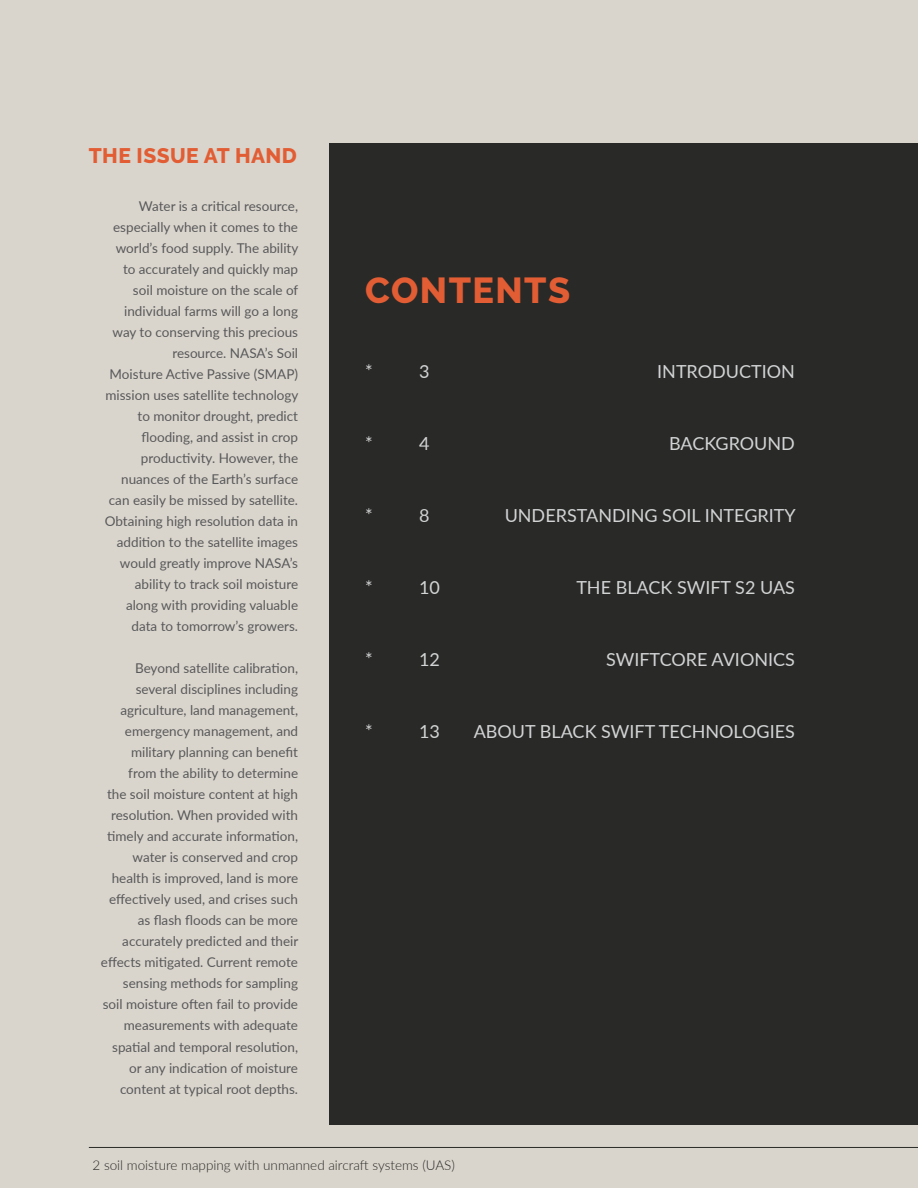
<style>
.page{position:relative;width:918px;height:1188px;background:#dad5cc}
.page>*{position:absolute;margin:0;border:0;box-sizing:border-box;transform-origin:0 0}
.t1{font:800 36px "Raleway";letter-spacing:.04em;color:#e25d34}
.t2{font:800 21px "Raleway";letter-spacing:.02em;color:#e25d34}
.t3{font:18px "Lato";color:#d1d3d4}
.t4{font:13.5px/21px "Lato";color:#58595b;text-align:right}
.t5{font:300 13.5px "Lato";color:#292927}
</style>
<div class="page">
<div style="left:330px;top:143px;width:588px;height:981px;background:#292927"></div>
<hr style="left:89px;top:1147px;width:829px;height:1px;background:#292927">
<h2 class="t2" style="left:89px;top:144px;width:210px">THE ISSUE AT HAND</h2>
<p class="t4" style="left:105px;top:195px;width:195px">Water is a critical resource, especially when it comes to the world’s food supply. The ability to accurately and quickly map soil moisture on the scale of individual farms will go a long way to conserving this precious resource. NASA’s Soil<br>Moisture Active Passive (SMAP) mission uses satellite technology to monitor drought, predict flooding, and assist in crop productivity. However, the nuances of the Earth’s surface can easily be missed by satellite.<br>Obtaining high resolution data in addition to the satellite images would greatly improve NASA’s ability to track soil moisture along with providing valuable data to tomorrow’s growers.</p>
<p class="t4" style="left:101px;top:657px;width:199px">Beyond satellite calibration, several disciplines including agriculture, land management, emergency management, and military planning can benefit from the ability to determine<br>the soil moisture content at high resolution. When provided with timely and accurate information, water is conserved and crop health is improved, land is more effectively used, and crises such as flash floods can be more accurately predicted and their effects mitigated. Current remote sensing methods for sampling soil moisture often fail to provide measurements with adequate spatial and temporal resolution, or any indication of moisture content at typical root depths.</p>
<h1 class="t1" style="left:365px;top:270px;width:207px">CONTENTS</h1>
<h3 class="t3" style="left:365px;top:359px;width:9px">*</h3>
<h3 class="t3" style="left:419px;top:359px;width:12px">3</h3>
<h3 class="t3" style="left:657px;top:359px;width:139px">INTRODUCTION</h3>
<h3 class="t3" style="left:365px;top:431px;width:9px">*</h3>
<h3 class="t3" style="left:419px;top:431px;width:12px">4</h3>
<h3 class="t3" style="left:669px;top:431px;width:127px">BACKGROUND</h3>
<h3 class="t3" style="left:365px;top:503px;width:9px">*</h3>
<h3 class="t3" style="left:419px;top:503px;width:12px">8</h3>
<h3 class="t3" style="left:505px;top:503px;width:292px">UNDERSTANDING SOIL INTEGRITY</h3>
<h3 class="t3" style="left:365px;top:575px;width:9px">*</h3>
<h3 class="t3" style="left:419px;top:575px;width:22px">10</h3>
<h3 class="t3" style="left:576px;top:575px;width:220px">THE BLACK SWIFT S2 UAS</h3>
<h3 class="t3" style="left:365px;top:647px;width:9px">*</h3>
<h3 class="t3" style="left:419px;top:647px;width:22px">12</h3>
<h3 class="t3" style="left:606px;top:647px;width:190px">SWIFTCORE AVIONICS</h3>
<h3 class="t3" style="left:365px;top:719px;width:9px">*</h3>
<h3 class="t3" style="left:419px;top:719px;width:22px">13</h3>
<h3 class="t3" style="left:474px;top:719px;width:323px">ABOUT BLACK SWIFT TECHNOLOGIES</h3>
<p class="t5" style="left:93px;top:1156px;width:364px">2 soil moisture mapping with unmanned aircraft systems (UAS)</p>
</div>
